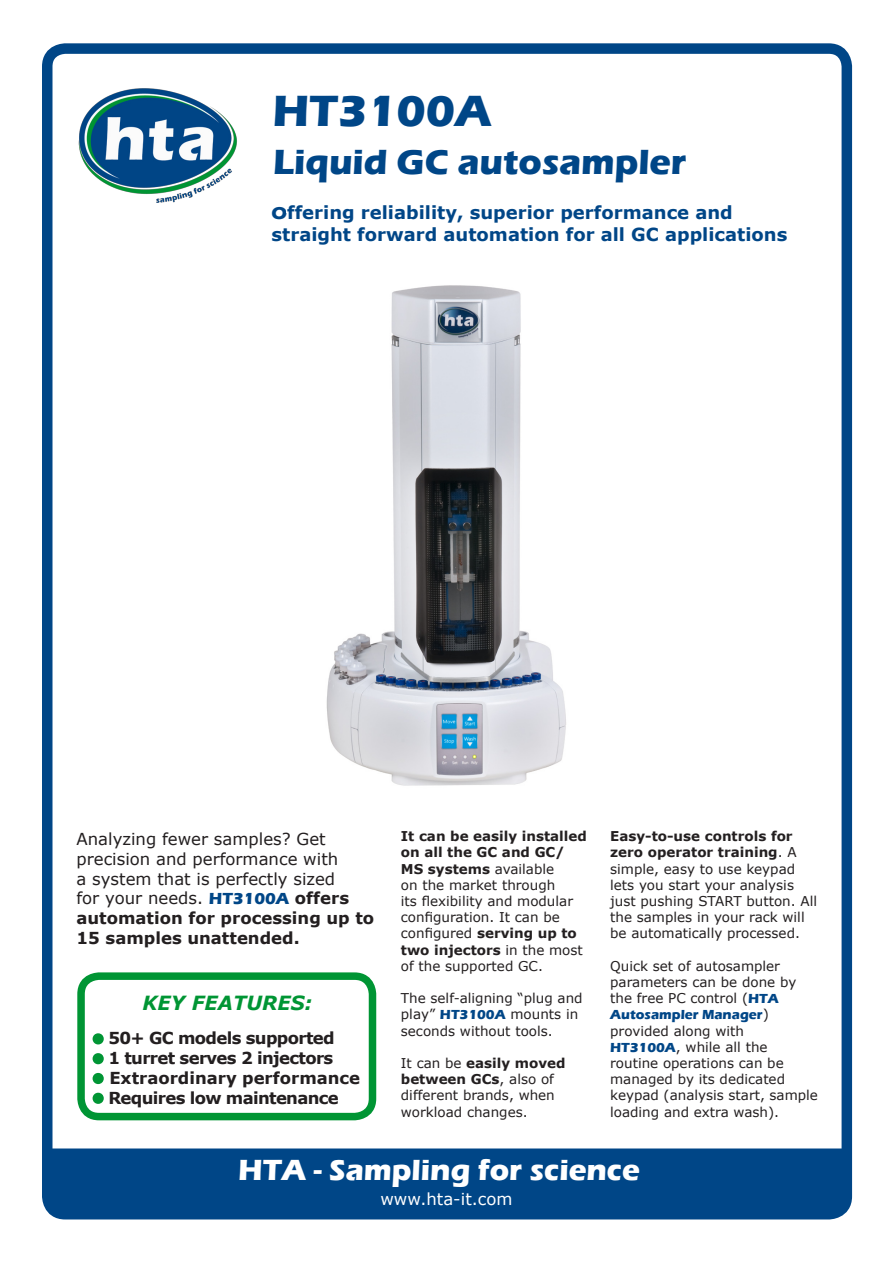
<style>
.page{position:relative;width:893px;height:1263px;background:#fff}
.page>*{position:absolute;margin:0;border:0;box-sizing:border-box;transform-origin:0 0}
.t1{font:700 45px "Eras ITC";color:#004687}
.t2{font:700 36px "Eras ITC";color:#004687}
.t3{font:700 30px "Eras ITC";color:#fff}
.t4{font:italic 700 19.5px "Verdana";color:#009534}
.t5{font:700 18px/21.6px "Verdana";color:#004687}
.t6{font:16.5px/19.8px "Verdana";color:#231f20}
.t7{font:700 16.5px "Verdana";letter-spacing:-.04em;color:#231f20}
.t8{font:700 16.5px "Verdana";color:#231f20}
.t9{font:16.5px "Verdana";color:#fff}
.t10{font:13.5px/16.2px "Verdana";color:#231f20}
.s1{font-family:"Eras ITC"}
.s2{font-family:"Eras ITC";font-weight:700;color:#004687}
.s3{font-weight:700}
.s4{color:#009534}
</style>
<div class="page">
<div style="left:42px;top:43px;width:810px;height:1176px;border:10px solid #004687;border-radius:18px"></div>
<div style="left:46px;top:1148px;width:800px;height:62px;background:#004687"></div>
<img style="left:78px;top:88px;width:159px;height:115px">
<svg style="left:268px;top:43px;width:522px;height:11px;background:#0b4e8c"></svg>
<svg style="left:72px;top:972px;width:748px;height:248px"></svg>
<img style="left:326px;top:285px;width:240px;height:501px">
<p class="t1" style="left:272px;top:85px;width:221px">HT3100A</p>
<p class="t2" style="left:273px;top:141px;width:415px">Liquid GC autosampler</p>
<p class="t5" style="left:272px;top:201px;width:517px"><span class="s1">O</span>ffering reliability, superior performance and straight forward automation for all GC applications</p>
<p class="t6" style="left:76px;top:828px;width:299px">Analyzing fewer samples? Get precision and performance with<br>a system that is perfectly sized<br>for your needs. <span class="s2">HT3100A</span> <span class="s3">offers automation for processing up to<br>15 samples unattended.</span></p>
<p class="t10" style="left:401px;top:828px;width:188px"><span class="s3">It can be easily installed on all the GC and GC/<br>MS systems</span> available<br>on the market through<br>its flexibility and modular configuration. It can be configured <span class="s3">serving up to two injectors</span> in the most of the supported GC.</p>
<p class="t10" style="left:401px;top:990px;width:183px">The self-aligning “plug and play” <span class="s2">HT3100A</span> mounts in seconds without tools.</p>
<p class="t10" style="left:401px;top:1054px;width:166px">It can be <span class="s3">easily moved between GCs</span>, also of different brands, when workload changes.</p>
<p class="t4" style="left:143px;top:991px;width:171px">KEY FEATURES:</p>
<p class="t7" style="left:92px;top:1028px;width:244px"><span class="s4">•</span> 50+ GC models supported</p>
<p class="t7" style="left:92px;top:1048px;width:242px"><span class="s4">•</span> 1 turret serves 2 injectors</p>
<p class="t8" style="left:92px;top:1067px;width:269px"><span class="s4">•</span> Extraordinary performance</p>
<p class="t7" style="left:92px;top:1087px;width:248px"><span class="s4">•</span> Requires low maintenance</p>
<p class="t10" style="left:610px;top:828px;width:208px"><span class="s3">Easy-to-use controls for zero operator training</span>. A simple, easy to use keypad lets you start your analysis just pushing START button. All the samples in your rack will be automatically processed.</p>
<p class="t10" style="left:610px;top:957px;width:209px">Quick set of autosampler parameters can be done by the free PC control (<span class="s2">HTA<br>Autosampler Manager</span>) provided along with<br><span class="s2">HT3100A</span>, while all the routine operations can be managed by its dedicated keypad (analysis start, sample loading and extra wash).</p>
<p class="t3" style="left:238px;top:1153px;width:403px">HTA - Sampling for science</p>
<p class="t9" style="left:380px;top:1188px;width:133px">www.hta-it.com</p>
</div>
